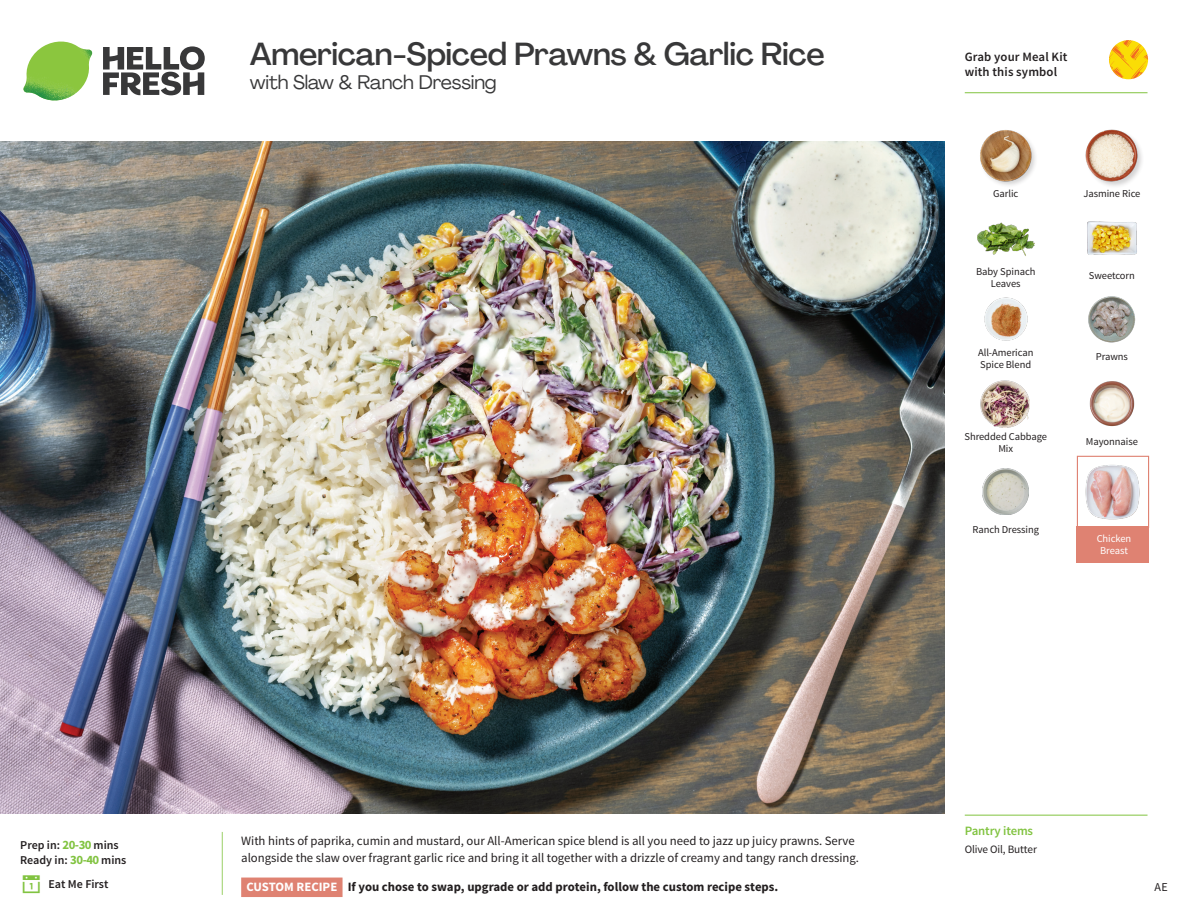
<style>
.page{position:relative;width:1188px;height:918px;background:#fff}
.page>*{position:absolute;margin:0;border:0;box-sizing:border-box;transform-origin:0 0}
._15_Titel_UK{font:500 31.5px "Agrandir";letter-spacing:-.01em;color:#383839}
._15_Titel_UK-2{font:19.5px "Agrandir";letter-spacing:-.01em;color:#383839}
.Step_6_Text_AU{font:12.75px/16.5px "Source Sans Pro";color:#231f20}
.Step_6_Text_AU-2{font:700 12.75px "Source Sans Pro";color:#231f20}
.t1{font:600 12.75px/15px "Source Sans Pro";letter-spacing:.01em;color:#231f20}
._04_Headers_Front{font:600 12.75px "Source Sans Pro";letter-spacing:-.01em;color:#81c340}
._04_Intro{font:600 12px "Source Sans Pro";color:#231f20}
.t2{font:12px "Source Sans Pro";color:#231f20}
._05_Pantry{font:11.25px "Source Sans Pro";letter-spacing:-.01em;color:#231f20}
._18_FRONT_ingredient{font:10.5px/12px "Source Sans Pro";letter-spacing:-.005em;color:#231f20;text-align:center}
._18_FRONT_ingredient-2{font:10.5px/12px "Source Sans Pro";letter-spacing:-.005em;color:#fff;text-align:center}
.s1{color:#fff}
.s2{font-weight:700;font-size:12.75px;color:#81c340}
</style>
<div class="page">
<svg style="left:103px;top:46px;width:102px;height:49px"></svg>
<img style="left:23px;top:42px;width:69px;height:59px">
<svg style="left:221px;top:832px;width:122px;height:65px"></svg>
<img style="left:0;top:142px;width:945px;height:672px">
<div style="left:1077px;top:456px;width:72px;height:72px;border:1px solid #df8272"></div>
<div style="left:1077px;top:526px;width:72px;height:36px;background:#df8272"></div>
<img style="left:1085px;top:465px;width:55px;height:55px">
<img style="left:1088px;top:296px;width:48px;height:47px">
<img style="left:1089px;top:381px;width:46px;height:46px">
<img style="left:981px;top:380px;width:49px;height:47px">
<img style="left:983px;top:469px;width:46px;height:46px">
<img style="left:984px;top:297px;width:44px;height:44px">
<img style="left:977px;top:222px;width:57px;height:34px">
<img style="left:1087px;top:221px;width:50px;height:34px">
<img style="left:980px;top:130px;width:54px;height:55px">
<div style="left:1085px;top:129px;width:60px;height:60px;background:#231f20;opacity:.2"></div>
<img style="left:1085px;top:129px;width:54px;height:54px">
<hr style="left:965px;top:815px;width:183px;height:1px;background:#81c340">
<svg style="left:1091px;top:40px;width:58px;height:54px"></svg>
<hr style="left:965px;top:92px;width:183px;height:1px;background:#81c340">
<p class="_15_Titel_UK" style="left:250px;top:35px;width:577px">American-Spiced Prawns &amp; Garlic Rice</p>
<p class="_15_Titel_UK-2" style="left:250px;top:71px;width:248px">with Slaw &amp; Ranch Dressing</p>
<p class="t1" style="left:965px;top:50px;width:104px">Grab your Meal Kit with this symbol</p>
<p class="_18_FRONT_ingredient" style="left:993px;top:188px;width:27px">Garlic</p>
<p class="_18_FRONT_ingredient" style="left:1083px;top:188px;width:59px">Jasmine Rice</p>
<p class="_18_FRONT_ingredient" style="left:976px;top:265px;width:61px">Baby Spinach<br>Leaves</p>
<p class="_18_FRONT_ingredient" style="left:1089px;top:270px;width:48px">Sweetcorn</p>
<p class="_18_FRONT_ingredient" style="left:978px;top:346px;width:57px;text-align:left">All-American<br>Spice Blend</p>
<p class="_18_FRONT_ingredient" style="left:1096px;top:351px;width:34px">Prawns</p>
<p class="_18_FRONT_ingredient" style="left:964px;top:431px;width:84px">Shredded Cabbage<br>Mix</p>
<p class="_18_FRONT_ingredient" style="left:1086px;top:435px;width:54px">Mayonnaise</p>
<p class="_18_FRONT_ingredient" style="left:972px;top:524px;width:68px">Ranch Dressing</p>
<p class="_18_FRONT_ingredient-2" style="left:1097px;top:532px;width:36px">Chicken<br>Breast</p>
<p class="_04_Headers_Front" style="left:965px;top:822px;width:70px">Pantry items</p>
<p class="_05_Pantry" style="left:965px;top:842px;width:74px">Olive Oil, Butter</p>
<p class="Step_6_Text_AU" style="left:241px;top:833px;width:619px">With hints of paprika, cumin and mustard, our All-American spice blend is all you need to jazz up juicy prawns. Serve alongside the slaw over fragrant garlic rice and bring it all together with a drizzle of creamy and tangy ranch dressing.</p>
<p class="Step_6_Text_AU-2" style="left:246px;top:879px;width:533px"><span class="s1">CUSTOM RECIPE</span> If you chose to swap, upgrade or add protein, follow the custom recipe steps.</p>
<p class="_04_Intro" style="left:20px;top:838px;width:100px">Prep in: <span class="s2">20-30</span> mins</p>
<p class="_04_Intro" style="left:20px;top:853px;width:108px">Ready in: <span class="s2">30-40</span> mins</p>
<p class="_04_Intro" style="left:48px;top:876px;width:62px">Eat Me First</p>
<p class="t2" style="left:1155px;top:879px;width:15px">AE</p>
</div>
